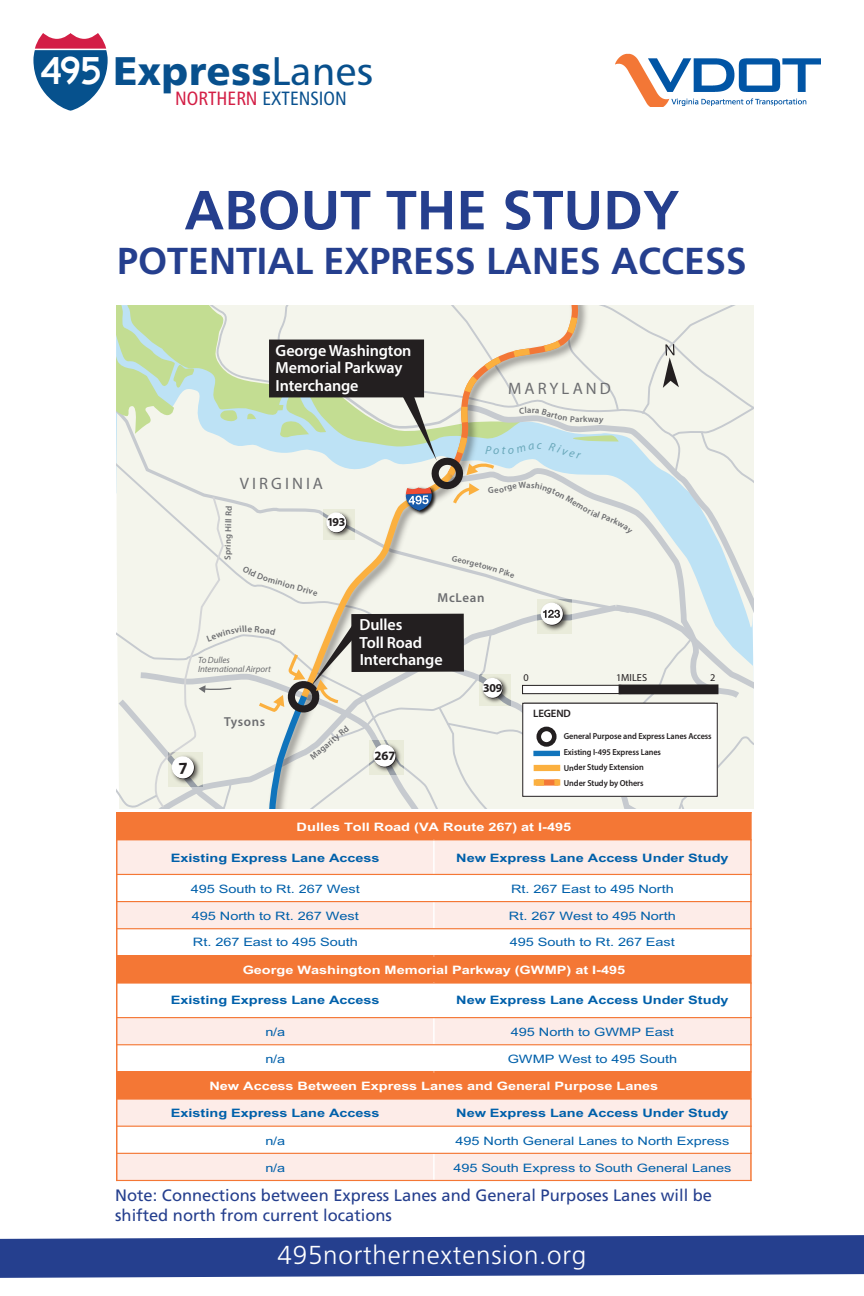
<style>
.page{position:relative;width:864px;height:1296px;background:#fff}
.page>*{position:absolute;margin:0;border:0;box-sizing:border-box;transform-origin:0 0}
.t1{font:700 55px "Frutiger LT Std";color:#253f8e}
.t2{font:40.1px "Humanist 777 BT Black B";letter-spacing:.005em;color:#08508d}
.t3{font:700 37.5px "Frutiger LT Std";color:#253f8e}
.t4{font:300 26px "Frutiger LT Std";letter-spacing:.03em;color:#fff}
.t5{font:19.25px "Humanist 777 BT Roman Condensed B";color:#08508e}
.t6{font:16.55px "Myriad Pro";letter-spacing:.185em;color:#6c6d70}
.t7{font:16.5px/19.5px "Frutiger LT Std";color:#253f8e}
.t8{font:600 16.15px/17.4px "Myriad Pro";letter-spacing:-.01em;color:#fff}
.t9{font:600 13px "Myriad Pro";letter-spacing:.05em;color:#6c6d70}
.t10{font:700 12.75px "Myriad Pro";color:#231f20}
.t11{font:11.6px "Arial";letter-spacing:-.005em;color:#0060aa;scale:1.25 1}
.t12{font:700 11.6px "Arial";letter-spacing:-.005em;color:#0060aa;scale:1.25 1}
.t13{font:700 11.6px "Arial";letter-spacing:-.005em;color:#fff;scale:1.25 1}
.t14{font:600 10.75px "Myriad Pro";letter-spacing:-.015em;color:#231f20}
.t15{font:10.3px "Myriad Pro";color:#231f20}
.t16{font:italic 9.05px/9.1px "Myriad Pro";letter-spacing:-.01em;color:#6c6d70}
.t17{font:600 8.7px "Myriad Pro";color:#6c6d70}
.t18{font:600 8.25px "Myriad Pro";color:#6c6d70}
.t19{font:600 7.85px/14.9px "Myriad Pro";letter-spacing:-.015em;color:#231f20}
.s1{font-family:"Highway Gothic";color:#fff}
.s2{font-family:"Humanist 777 BT Roman B"}
.s3{color:#d31e45}
</style>
<div class="page">
<svg style="left:33px;top:33px;width:75px;height:78px"></svg>
<img style="left:616px;top:53px;width:204px;height:54px">
<svg style="left:0;top:1235px;width:864px;height:43px;background:#395098"></svg>
<div style="left:117px;top:813px;width:634px;height:27px;background:#f47735"></div>
<div style="left:117px;top:840px;width:317px;height:34px;background:#fdece8"></div>
<div style="left:434px;top:840px;width:317px;height:34px;background:#fdece8"></div>
<div style="left:117px;top:902px;width:317px;height:27px;background:#fdece8"></div>
<div style="left:434px;top:902px;width:317px;height:27px;background:#fdece8"></div>
<div style="left:117px;top:956px;width:634px;height:27px;background:#f47735"></div>
<div style="left:117px;top:1018px;width:317px;height:27px;background:#fdece8"></div>
<div style="left:434px;top:1018px;width:317px;height:27px;background:#fdece8"></div>
<div style="left:117px;top:1072px;width:634px;height:27px;background:#f47735"></div>
<div style="left:117px;top:1099px;width:317px;height:27px;background:#fdece8"></div>
<div style="left:434px;top:1099px;width:317px;height:27px;background:#fdece8"></div>
<div style="left:117px;top:1153px;width:317px;height:27px;background:#fdece8"></div>
<div style="left:434px;top:1153px;width:317px;height:27px;background:#fdece8"></div>
<hr style="left:433px;top:839px;width:2px;height:117px;background:#fff">
<hr style="left:433px;top:982px;width:2px;height:90px;background:#fff">
<hr style="left:433px;top:1153px;width:2px;height:28px;background:#fff">
<hr style="left:116px;top:839px;width:636px;height:1px;background:#f47735">
<hr style="left:116px;top:874px;width:636px;height:1px;background:#f47735">
<hr style="left:116px;top:901px;width:636px;height:1px;background:#f47735">
<hr style="left:116px;top:928px;width:636px;height:1px;background:#f47735">
<hr style="left:116px;top:955px;width:636px;height:2px;background:#f47735">
<hr style="left:116px;top:982px;width:636px;height:2px;background:#f47735">
<hr style="left:116px;top:1017px;width:636px;height:1px;background:#f47735">
<hr style="left:116px;top:1044px;width:636px;height:1px;background:#f47735">
<hr style="left:116px;top:1071px;width:636px;height:2px;background:#f47735">
<hr style="left:116px;top:1098px;width:636px;height:2px;background:#f47735">
<hr style="left:116px;top:1126px;width:636px;height:1px;background:#f47735">
<hr style="left:116px;top:1153px;width:636px;height:1px;background:#f47735">
<hr style="left:116px;top:812px;width:1px;height:369px;background:#f47735">
<hr style="left:750px;top:812px;width:2px;height:369px;background:#f47735">
<hr style="left:116px;top:812px;width:636px;height:1px;background:#f47735">
<hr style="left:116px;top:1180px;width:636px;height:1px;background:#f47735">
<svg style="left:116px;top:305px;width:637px;height:503px;background:#dce0d7"></svg>
<h2 class="t2" style="left:40px;top:45px;width:335px"><span class="s1">495</span> Express<span class="s2">Lanes</span></h2>
<h3 class="t5" style="left:175px;top:87px;width:173px"><span class="s3">NORTHERN</span> EXTENSION</h3>
<p class="t1" style="left:184px;top:178px;width:497px">ABOUT THE STUDY</p>
<p class="t3" style="left:117px;top:239px;width:631px">POTENTIAL EXPRESS LANES ACCESS</p>
<p class="t8" style="left:276px;top:342px;width:137px">George Washington<br>Memorial Parkway<br>Interchange</p>
<p class="t6" style="left:240px;top:473px;width:85px">VIRGINIA</p>
<p class="t17" style="left:222px;top:550px;width:45px;rotate:-88deg">ring Hill Rd</p>
<p class="t17" style="left:280px;top:576px;width:42px;rotate:16deg">nion Drive</p>
<p class="t6" style="left:508px;top:378px;width:104px">MARYLAND</p>
<p class="t18" style="left:488px;top:561px;width:30px;rotate:18deg">wn Pike</p>
<p class="t9" style="left:438px;top:590px;width:48px">McLean</p>
<p class="t17" style="left:575px;top:413px;width:6px">a</p>
<p class="t17" style="left:588px;top:413px;width:8px">w</p>
<p class="t16" style="left:198px;top:655px;width:74px">To Dulles<br>International Airport</p>
<p class="t9" style="left:224px;top:714px;width:43px;rotate:-1deg">Tysons</p>
<p class="t8" style="left:360px;top:616px;width:85px">Dulles<br>Toll Road<br>Interchange</p>
<p class="t17" style="left:308px;top:754px;width:49px;rotate:-40deg">Magarity Rd</p>
<p class="t10" style="left:374px;top:747px;width:23px">267</p>
<p class="t15" style="left:523px;top:671px;width:7px">0</p>
<p class="t15" style="left:616px;top:671px;width:33px">1MILES</p>
<p class="t15" style="left:710px;top:671px;width:7px">2</p>
<p class="t14" style="left:533px;top:706px;width:39px">LEGEND</p>
<p class="t14" style="left:533px;top:711px;width:39px">LEGEND</p>
<p class="t19" style="left:564px;top:729px;width:142px">General Purpose and Express Lanes Access<br>Existing I-495 Express Lanes<br>Under Study Extension<br>Under Study by Others</p>
<p class="t13" style="left:297px;top:819px;width:221px">Dulles Toll Road (VA Route 267) at I-495</p>
<p class="t12" style="left:171px;top:849px;width:168px">Existing Express Lane Access</p>
<p class="t12" style="left:456px;top:849px;width:219px">New Express Lane Access Under Study</p>
<p class="t11" style="left:191px;top:881px;width:137px">495 South to Rt. 267 West</p>
<p class="t11" style="left:511px;top:881px;width:132px">Rt. 267 East to 495 North</p>
<p class="t11" style="left:192px;top:908px;width:135px">495 North to Rt. 267 West</p>
<p class="t11" style="left:509px;top:908px;width:135px">Rt. 267 West to 495 North</p>
<p class="t11" style="left:193px;top:934px;width:134px">Rt. 267 East to 495 South</p>
<p class="t11" style="left:510px;top:934px;width:133px">495 South to Rt. 267 East</p>
<p class="t13" style="left:243px;top:962px;width:307px">George Washington Memorial Parkway (GWMP) at I-495</p>
<p class="t12" style="left:171px;top:992px;width:168px">Existing Express Lane Access</p>
<p class="t12" style="left:456px;top:992px;width:219px">New Express Lane Access Under Study</p>
<p class="t11" style="left:265px;top:1024px;width:18px">n/a</p>
<p class="t11" style="left:511px;top:1024px;width:132px">495 North to GWMP East</p>
<p class="t11" style="left:265px;top:1050px;width:18px">n/a</p>
<p class="t11" style="left:508px;top:1050px;width:137px">GWMP West to 495 South</p>
<p class="t13" style="left:209px;top:1078px;width:361px">New Access Between Express Lanes and General Purpose Lanes</p>
<p class="t12" style="left:171px;top:1105px;width:168px">Existing Express Lane Access</p>
<p class="t12" style="left:456px;top:1105px;width:219px">New Express Lane Access Under Study</p>
<p class="t11" style="left:265px;top:1133px;width:18px">n/a</p>
<p class="t11" style="left:456px;top:1133px;width:220px">495 North General Lanes to North Express</p>
<p class="t11" style="left:265px;top:1160px;width:18px">n/a</p>
<p class="t11" style="left:453px;top:1160px;width:224px">495 South Express to South General Lanes</p>
<p class="t7" style="left:115px;top:1186px;width:598px">Note: Connections between Express Lanes and General Purposes Lanes will be shifted north from current locations</p>
<h3 class="t4" style="left:278px;top:1240px;width:310px">495northernextension.org</h3>
</div>
